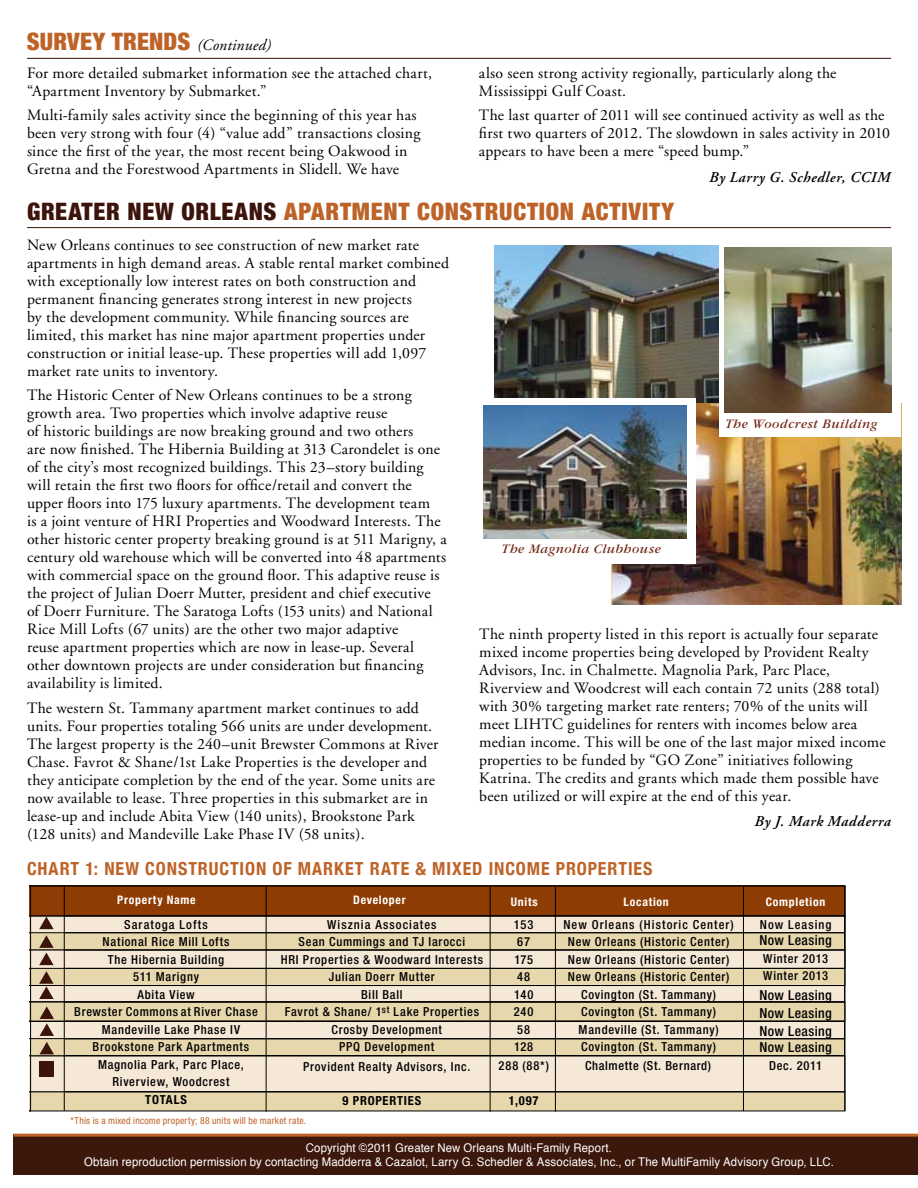
<style>
.page{position:relative;width:918px;height:1188px;background:#fff}
.page>*{position:absolute;margin:0;border:0;box-sizing:border-box;transform-origin:0 0}
.t1{font:900 condensed 24px "Helvetica Neue";letter-spacing:.025em;color:#be6328}
.t2{font:900 condensed 24px "Helvetica Neue";letter-spacing:.005em;color:#be6328}
.t3{font:700 condensed 18px "Helvetica Neue";letter-spacing:.05em;color:#be6328}
.t4{font:15.75px/18px "Adobe Garamond";letter-spacing:.015em;color:#000}
.t5{font:italic 600 15px "Adobe Garamond Pro";letter-spacing:.045em;color:#000}
.t6{font:500 condensed 13.8px/18px "Helvetica Neue";letter-spacing:.03em;color:#000;text-align:justify}
.t7{font:italic 13.5px "Garamond";letter-spacing:.04em;color:#722413}
.t8{font:500 condensed 12.45px/17.4px "Helvetica Neue LT Std";letter-spacing:.06em;color:#000}
.t9{font:500 condensed 12.45px "Helvetica Neue LT Std";letter-spacing:.085em;color:#000}
.t10{font:700 condensed 12.45px "Helvetica Neue LT Std";letter-spacing:.06em;color:#000}
.t11{font:500 condensed 12.45px "Helvetica Neue LT Std";letter-spacing:.08em;color:#000}
.t12{font:12px/14.4px "Helvetica";letter-spacing:.015em;color:#fff;text-align:center;scale:.95 1}
.t13{font:700 condensed 11.85px "Helvetica Neue";letter-spacing:.06em;color:#fff}
.t14{font:700 condensed 11.85px "Helvetica Neue LT Std";letter-spacing:.06em;color:#fff}
.t15{font:condensed 9.75px "Helvetica Neue LT Std";letter-spacing:.025em;color:#bf6328}
.s1{font-family:"Adobe Garamond";font-weight:400;font-style:italic;font-stretch:normal;font-size:15.75px;color:#000}
.s2{color:#3c140c}
</style>
<div class="page">
<div style="left:14px;top:1134px;width:904px;height:40px;background:#3c170b"></div>
<hr style="left:14px;top:1134px;width:904px;height:3px;background:#bf6328">
<hr style="left:555px;top:887px;width:1px;height:225px;background:#000">
<hr style="left:490px;top:887px;width:1px;height:225px;background:#000">
<hr style="left:266px;top:887px;width:1px;height:225px;background:#000">
<hr style="left:27px;top:227px;width:864px;height:1px;background:#3c140c">
<hr style="left:27px;top:58px;width:864px;height:1px;background:#3c140c">
<img style="left:495px;top:245px;width:224px;height:159px">
<img style="left:611px;top:404px;width:290px;height:200px">
<div style="left:478px;top:398px;width:217px;height:165px;background:#fff"></div>
<img style="left:483px;top:405px;width:203px;height:134px">
<div style="left:719px;top:243px;width:182px;height:194px;background:#fff"></div>
<img style="left:725px;top:248px;width:166px;height:165px">
<svg style="left:30px;top:886px;width:816px;height:225px;background:#cfb99b"></svg>
<div style="left:39px;top:1062px;width:15px;height:15px;background:#3c140c"></div>
<h1 class="t2" style="left:27px;top:27px;width:245px">SURVEY TRENDS <span class="s1">(Continued)</span></h1>
<p class="t4" style="left:27px;top:64px;width:407px">For more detailed submarket information see the attached chart, “Apartment Inventory by Submarket.”</p>
<p class="t4" style="left:27px;top:107px;width:395px">Multi-family sales activity since the beginning of this year has been very strong with four (4) “value add” transactions closing since the first of the year, the most recent being Oakwood in Gretna and the Forestwood Apartments in Slidell. We have</p>
<p class="t4" style="left:479px;top:64px;width:359px">also seen strong activity regionally, particularly along the<br>Mississippi Gulf Coast.</p>
<p class="t4" style="left:479px;top:107px;width:413px">The last quarter of 2011 will see continued activity as well as the first two quarters of 2012. The slowdown in sales activity in 2010 appears to have been a mere “speed bump.”</p>
<p class="t5" style="left:709px;top:168px;width:182px">By Larry G. Schedler, CCIM</p>
<h1 class="t1" style="left:27px;top:197px;width:649px"><span class="s2">GREATER NEW ORLEANS</span> APARTM ENT CONSTRUCTION ACTIVITY</h1>
<p class="t4" style="left:27px;top:236px;width:424px">New Orleans continues to see construction of new market rate apartments in high demand areas. A stable rental market combined with exceptionally low interest rates on both construction and permanent financing generates strong interest in new projects<br>by the development community. While financing sources are limited, this market has nine major apartment properties under construction or initial lease-up. These properties will add 1,097 market rate units to inventory.</p>
<p class="t4" style="left:27px;top:387px;width:421px">The Historic Center of New Orleans continues to be a strong growth area. Two properties which involve adaptive reuse<br>of historic buildings are now breaking ground and two others<br>are now finished. The Hibernia Building at 313 Carondelet is one of the city’s most recognized buildings. This 23–story building will retain the first two floors for office/retail and convert the upper floors into 175 luxury apartments. The development team<br>is a joint venture of HRI Properties and Woodward Interests. The other historic center property breaking ground is at 511 Marigny, a century old warehouse which will be converted into 48 apartments with commercial space on the ground floor. This adaptive reuse is the project of Julian Doerr Mutter, president and chief executive<br>of Doerr Furniture. The Saratoga Lofts (153 units) and National Rice Mill Lofts (67 units) are the other two major adaptive<br>reuse apartment properties which are now in lease-up. Several other downtown projects are under consideration but financing availability is limited.</p>
<p class="t4" style="left:27px;top:700px;width:413px">The western St. Tammany apartment market continues to add units. Four properties totaling 566 units are under development.<br>The largest property is the 240–unit Brewster Commons at River Chase. Favrot &amp; Shane/1st Lake Properties is the developer and they anticipate completion by the end of the year. Some units are now available to lease. Three properties in this submarket are in lease-up and include Abita View (140 units), Brookstone Park (128 units) and Mandeville Lake Phase IV (58 units).</p>
<p class="t3" style="left:27px;top:858px;width:626px">CHART 1: NEW CONSTRUCTION OF MARKET RATE &amp; MIXED INCOM E PROPERTIES</p>
<p class="t7" style="left:725px;top:416px;width:154px">The Woodcrest Building</p>
<p class="t7" style="left:502px;top:542px;width:161px">The Magnolia Clubhouse</p>
<p class="t4" style="left:479px;top:625px;width:408px">The ninth property listed in this report is actually four separate mixed income properties being developed by Provident Realty Advisors, Inc. in Chalmette. Magnolia Park, Parc Place, Riverview and Woodcrest will each contain 72 units (288 total) with 30% targeting market rate renters; 70% of the units will meet LIHTC guidelines for renters with incomes below area median income. This will be one of the last major mixed income properties to be funded by “GO Zone” initiatives following Katrina. The credits and grants which made them possible have been utilized or will expire at the end of this year.</p>
<p class="t5" style="left:755px;top:813px;width:138px">By J. Mark Madderra</p>
<p class="t14" style="left:117px;top:893px;width:80px">Property Name</p>
<p class="t14" style="left:353px;top:893px;width:54px">Developer</p>
<p class="t13" style="left:511px;top:894px;width:28px">Units</p>
<p class="t13" style="left:623px;top:894px;width:47px">Location</p>
<p class="t13" style="left:766px;top:894px;width:61px">Completion</p>
<p class="t9" style="left:124px;top:917px;width:85px">Saratoga Lofts</p>
<p class="t8" style="left:103px;top:933px;width:128px">National Rice Mill Lofts</p>
<p class="t8" style="left:108px;top:950px;width:118px">The Hibernia Building</p>
<p class="t8" style="left:133px;top:968px;width:67px">511 Marigny</p>
<p class="t8" style="left:137px;top:985px;width:59px">Abita View</p>
<p class="t8" style="left:74px;top:1003px;width:185px">Brewster Commons at River Chase</p>
<p class="t8" style="left:102px;top:1020px;width:140px">Mandeville Lake Phase IV</p>
<p class="t8" style="left:93px;top:1038px;width:158px">Brookstone Park Apartments</p>
<p class="t8" style="left:98px;top:1055px;width:147px">Magnolia Park, Parc Place,</p>
<p class="t8" style="left:112px;top:1073px;width:119px">Riverview, Woodcrest</p>
<p class="t10" style="left:145px;top:1092px;width:43px">TOTALS</p>
<p class="t9" style="left:327px;top:917px;width:111px">Wisznia Associates</p>
<p class="t8" style="left:299px;top:933px;width:168px">Sean Cummings and TJ Iarocci</p>
<p class="t8" style="left:281px;top:950px;width:204px">HRI Properties &amp; Woodward Interests</p>
<p class="t8" style="left:329px;top:968px;width:107px">Julian Doerr Mutter</p>
<p class="t8" style="left:361px;top:985px;width:43px">Bill Ball</p>
<p class="t8" style="left:285px;top:1003px;width:196px">Favrot &amp; Shane/ 1<sup>st</sup> Lake Properties</p>
<p class="t8" style="left:331px;top:1020px;width:112px">Crosby Development</p>
<p class="t8" style="left:339px;top:1038px;width:97px">PPQ Development</p>
<p class="t8" style="left:303px;top:1058px;width:169px">Provident Realty Advisors, Inc.</p>
<p class="t10" style="left:343px;top:1093px;width:80px">9 PROPERTIES</p>
<p class="t15" style="left:71px;top:1115px;width:237px">*This is a mixed income property; 88 units will be market rate.</p>
<p class="t8" style="left:514px;top:916px;width:21px">153<br>67<br>175<br>48<br>140<br>240<br>58<br>128</p>
<p class="t8" style="left:499px;top:1057px;width:52px">288 (88*)</p>
<p class="t10" style="left:509px;top:1093px;width:31px">1,097</p>
<p class="t8" style="left:563px;top:916px;width:172px;text-align:center">New Orleans (Historic Center)<br>New Orleans (Historic Center)<br>New Orleans (Historic Center)<br>New Orleans (Historic Center)<br>Covington (St. Tammany)<br>Covington (St. Tammany)<br>Mandeville (St. Tammany)<br>Covington (St. Tammany)</p>
<p class="t8" style="left:585px;top:1057px;width:127px">Chalmette (St. Bernard)</p>
<p class="t11" style="left:760px;top:917px;width:73px">Now Leasing</p>
<p class="t6" style="left:759px;top:931px;width:74px">Now Leasing</p>
<p class="t8" style="left:763px;top:950px;width:66px">Winter 2013<br>Winter 2013</p>
<p class="t6" style="left:759px;top:986px;width:74px">Now Leasing Now Leasing Now Leasing</p>
<p class="t6" style="left:759px;top:1038px;width:74px">Now Leasing</p>
<p class="t8" style="left:769px;top:1057px;width:55px">Dec. 2011</p>
<p class="t12" style="left:84px;top:1140px;width:791px">Copyright ©2011 Greater New Orleans Multi-Family Report.<br>Obtain reproduction permission by contacting Madderra &amp; Cazalot, Larry G. Schedler &amp; Associates, Inc., or The MultiFamily Advisory Group, LLC.</p>
</div>
